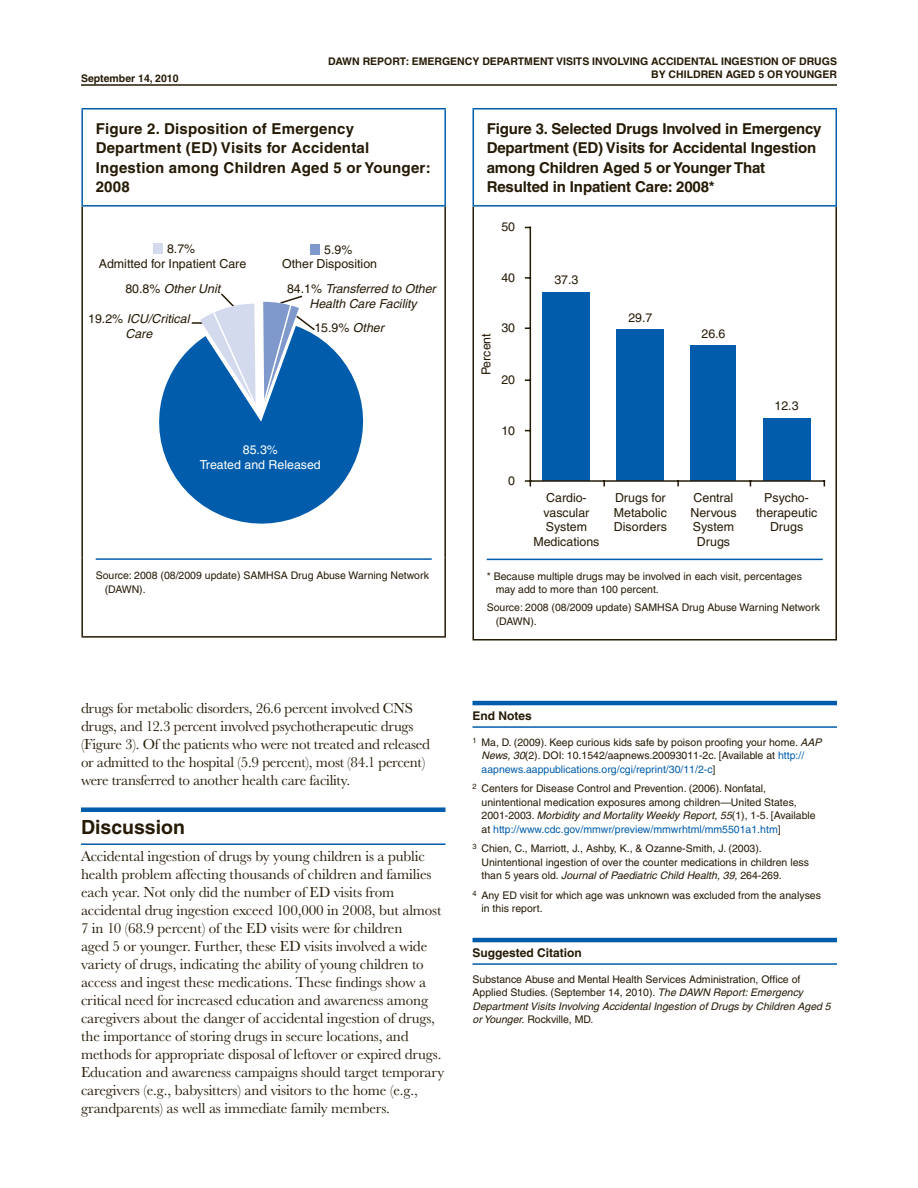
<style>
.page{position:relative;width:918px;height:1188px;background:#fff}
.page>*{position:absolute;margin:0;border:0;box-sizing:border-box;transform-origin:0 0}
.Subhead_1{font:700 19.5px "Helvetica";color:#251a05}
.Body_Text{font:15px/18px "URW Basker T";letter-spacing:-.01em;color:#251a05}
.Figure_and_Table_tit{font:700 15px/19.5px "Helvetica";letter-spacing:-.01em;color:#251a05}
.Figure_and_Table_tit-2{font:700 15px/19.5px "Helvetica";letter-spacing:.015em;color:#251a05}
.t1{font:12.3px/14.7px "Helvetica";color:#251a05;text-align:center}
.t2{font:italic 12.3px/14.7px "Helvetica";color:#251a05;text-align:center}
.t3{font:12.3px/14.7px "Helvetica";color:#fff;text-align:center}
.End_Notes_Title{font:700 12px "Helvetica";color:#251a05}
.End_Notes_list{font:10.5px/13.5px "Helvetica";color:#251a05}
.Citation{font:10.5px/13.5px "Helvetica";color:#251a05}
.Figure_Notes_-_1st{font:10.5px/13.5px "Helvetica";color:#251a05}
.Page_2-3_title{font:700 10.5px "Helvetica";color:#251a05}
.Figure_Notes_-_add_l{font:10.5px/13.5px "Helvetica";color:#251a05}
.Page_2-3_date{font:700 10.5px "Helvetica";color:#251a05}
.s1{font-style:normal}
.s2{font-style:italic}
.s3{color:#015dab}
</style>
<div class="page">
<hr style="left:81px;top:84px;width:756px;height:2px;background:#251a05">
<div style="left:81px;top:807px;width:365px;height:5px;background:#015dab"></div>
<hr style="left:81px;top:843px;width:365px;height:2px;background:#015dab">
<hr style="left:81px;top:207px;width:2px;height:351px;background:#251a05">
<hr style="left:444px;top:207px;width:2px;height:351px;background:#251a05">
<hr style="left:81px;top:558px;width:2px;height:78px;background:#251a05">
<hr style="left:444px;top:558px;width:2px;height:78px;background:#251a05">
<hr style="left:81px;top:636px;width:365px;height:2px;background:#251a05">
<hr style="left:81px;top:108px;width:365px;height:2px;background:#015dab">
<hr style="left:81px;top:109px;width:2px;height:96px;background:#015dab">
<hr style="left:444px;top:109px;width:2px;height:96px;background:#015dab">
<hr style="left:81px;top:205px;width:365px;height:2px;background:#015dab">
<hr style="left:96px;top:558px;width:336px;height:2px;background:#015dab">
<hr style="left:472px;top:207px;width:2px;height:351px;background:#251a05">
<hr style="left:836px;top:207px;width:1px;height:351px;background:#251a05">
<hr style="left:472px;top:558px;width:2px;height:81px;background:#251a05">
<hr style="left:836px;top:558px;width:1px;height:81px;background:#251a05">
<hr style="left:472px;top:639px;width:365px;height:1px;background:#251a05">
<hr style="left:472px;top:108px;width:365px;height:2px;background:#015dab">
<hr style="left:472px;top:109px;width:2px;height:96px;background:#015dab">
<hr style="left:836px;top:109px;width:1px;height:96px;background:#015dab">
<hr style="left:472px;top:205px;width:365px;height:2px;background:#015dab">
<hr style="left:487px;top:559px;width:336px;height:1px;background:#015dab">
<hr style="left:472px;top:701px;width:365px;height:4px;background:#015dab">
<hr style="left:472px;top:726px;width:365px;height:2px;background:#015dab">
<hr style="left:472px;top:938px;width:365px;height:4px;background:#015dab">
<hr style="left:472px;top:963px;width:365px;height:2px;background:#015dab">
<div style="left:153px;top:243px;width:10px;height:11px;background:#d3daee"></div>
<div style="left:310px;top:244px;width:10px;height:11px;background:#7f99cd"></div>
<svg style="left:159px;top:336px;width:205px;height:188px;fill:#015dab"></svg>
<svg style="left:190px;top:293px;width:127px;height:115px"></svg>
<div style="left:543px;top:292px;width:47px;height:189px;background:#015dab"></div>
<div style="left:617px;top:330px;width:47px;height:151px;background:#015dab"></div>
<div style="left:691px;top:346px;width:45px;height:135px;background:#015dab"></div>
<div style="left:763px;top:418px;width:47px;height:63px;background:#015dab"></div>
<hr style="left:530px;top:227px;width:1px;height:254px;background:#251a05">
<hr style="left:530px;top:480px;width:294px;height:2px;background:#251a05">
<svg style="left:526px;top:480px;width:5px;height:6px"></svg>
<p class="Page_2-3_date" style="left:81px;top:72px;width:99px">September 14, 2010</p>
<p class="Page_2-3_title" style="left:328px;top:55px;width:510px">DAWN REPORT: EMERGENCY DEPARTMENT VISITS INVOLVING ACCIDENTAL INGESTION OF DRUGS</p>
<p class="Page_2-3_title" style="left:651px;top:68px;width:187px">BY CHILDREN AGED 5 OR YOUNGER</p>
<p class="Figure_and_Table_tit-2" style="left:96px;top:119px;width:336px">Figure 2. Disposition of Emergency<br>Department (ED) Visits for Accidental<br>Ingestion among Children Aged 5 or Younger:<br>2008</p>
<p class="t1" style="left:99px;top:242px;width:149px;text-align:left;text-indent:68px">8.7%<br>Admitted for Inpatient Care</p>
<p class="t1" style="left:282px;top:242px;width:96px;text-align:left;text-indent:42px">5.9%<br>Other Disposition</p>
<p class="t2" style="left:125px;top:281px;width:96px"><span class="s1">80.8%</span> Other Unit</p>
<p class="t2" style="left:287px;top:281px;width:150px"><span class="s1">84.1%</span> Transferred to Other<br>Health Care Facility</p>
<p class="t1" style="left:314px;top:321px;width:71px">15.9% <span class="s2">Other</span></p>
<p class="t2" style="left:88px;top:312px;width:103px"><span class="s1">19.2%</span> ICU/Critical<br>Care</p>
<p class="t3" style="left:200px;top:443px;width:122px">85.3%<br>Treated and Released</p>
<p class="Figure_Notes_-_1st" style="left:105px;top:569px;width:326px;text-indent:-9px">Source: 2008 (08/2009 update) SAMHSA Drug Abuse Warning Network (DAWN).</p>
<p class="Figure_and_Table_tit" style="left:487px;top:119px;width:336px">Figure 3. Selected Drugs Involved in Emergency Department (ED) Visits for Accidental Ingestion among Children Aged 5 or Younger That Resulted in Inpatient Care: 2008*</p>
<p class="t1" style="left:501px;top:220px;width:15px">50</p>
<p class="t1" style="left:501px;top:270px;width:15px">40</p>
<p class="t1" style="left:479px;top:375px;width:44px;rotate:-90deg">Percent</p>
<p class="t1" style="left:501px;top:321px;width:15px">30</p>
<p class="t1" style="left:501px;top:372px;width:15px">20</p>
<p class="t1" style="left:501px;top:423px;width:15px">10</p>
<p class="t1" style="left:508px;top:473px;width:8px">0</p>
<p class="t1" style="left:554px;top:272px;width:26px">37.3</p>
<p class="t1" style="left:628px;top:310px;width:26px">29.7</p>
<p class="t1" style="left:701px;top:326px;width:26px">26.6</p>
<p class="t1" style="left:775px;top:398px;width:26px">12.3</p>
<p class="t1" style="left:533px;top:490px;width:68px">Cardio&shy;vascular<br>System<br>Medications</p>
<p class="t1" style="left:614px;top:490px;width:54px;text-align:justify">Drugs for Metabolic Disorders</p>
<p class="t1" style="left:690px;top:490px;width:48px">Central<br>Nervous<br>System<br>Drugs</p>
<p class="t1" style="left:756px;top:490px;width:63px">Psycho&shy;therapeutic<br>Drugs</p>
<p class="Figure_Notes_-_1st" style="left:496px;top:569px;width:308px;text-indent:-9px">* Because multiple drugs may be involved in each visit, percentages may add to more than 100 percent.</p>
<p class="Figure_Notes_-_add_l" style="left:496px;top:601px;width:326px;text-indent:-9px">Source: 2008 (08/2009 update) SAMHSA Drug Abuse Warning Network (DAWN).</p>
<p class="Body_Text" style="left:81px;top:699px;width:351px">drugs for metabolic disorders, 26.6 percent involved CNS drugs, and 12.3 percent involved psychotherapeutic drugs (Figure 3). Of the patients who were not treated and released or admitted to the hospital (5.9 percent), most (84.1 percent) were transferred to another health care facility.</p>
<p class="Subhead_1" style="left:81px;top:816px;width:106px">Discussion</p>
<p class="Body_Text" style="left:81px;top:848px;width:365px">Accidental ingestion of drugs by young children is a public health problem affecting thousands of children and families each year. Not only did the number of ED visits from accidental drug ingestion exceed 100,000 in 2008, but almost 7 in 10 (68.9 percent) of the ED visits were for children<br>aged 5 or younger. Further, these ED visits involved a wide variety of drugs, indicating the ability of young children to access and ingest these medications. These findings show a critical need for increased education and awareness among caregivers about the danger of accidental ingestion of drugs, the importance of storing drugs in secure locations, and methods for appropriate disposal of leftover or expired drugs.<br>Education and awareness campaigns should target temporary caregivers (e.g., babysitters) and visitors to the home (e.g., grandparents) as well as immediate family members.</p>
<p class="End_Notes_Title" style="left:472px;top:709px;width:61px">End Notes</p>
<p class="End_Notes_list" style="left:482px;top:735px;width:341px;text-indent:-9px"><sup>1</sup> Ma, D. (2009). Keep curious kids safe by poison proofing your home. <span class="s2">AAP<br>News, 30</span>(2). DOI: 10.1542/aapnews.20093011-2c. [Available at <span class="s3">http:// aapnews.aappublications.org/cgi/reprint/30/11/2-c</span>]</p>
<p class="End_Notes_list" style="left:482px;top:782px;width:336px;text-indent:-9px"><sup>2</sup> Centers for Disease Control and Prevention. (2006). Nonfatal, unintentional medication exposures among children—United States, 2001-2003. <span class="s2">Morbidity and Mortality Weekly Report, 55</span>(1), 1-5. [Available at <span class="s3">http://www.cdc.gov/mmwr/preview/mmwrhtml/mm5501a1.htm</span>]</p>
<p class="End_Notes_list" style="left:482px;top:842px;width:329px;text-indent:-9px"><sup>3</sup> Chien, C., Marriott, J., Ashby, K., &amp; Ozanne-Smith, J. (2003).<br>Unintentional ingestion of over the counter medications in children less than 5 years old. <span class="s2">Journal of Paediatric Child Health, 39,</span> 264-269.</p>
<p class="End_Notes_list" style="left:482px;top:888px;width:341px;text-indent:-9px"><sup>4</sup> Any ED visit for which age was unknown was excluded from the analyses in this report.</p>
<p class="End_Notes_Title" style="left:472px;top:946px;width:111px">Suggested Citation</p>
<p class="Citation" style="left:472px;top:972px;width:360px">Substance Abuse and Mental Health Services Administration, Office of Applied Studies. (September 14, 2010). <span class="s2">The DAWN Report: Emergency Department Visits Involving Accidental Ingestion of Drugs by Children Aged 5 or Younger.</span> Rockville, MD.</p>
</div>
